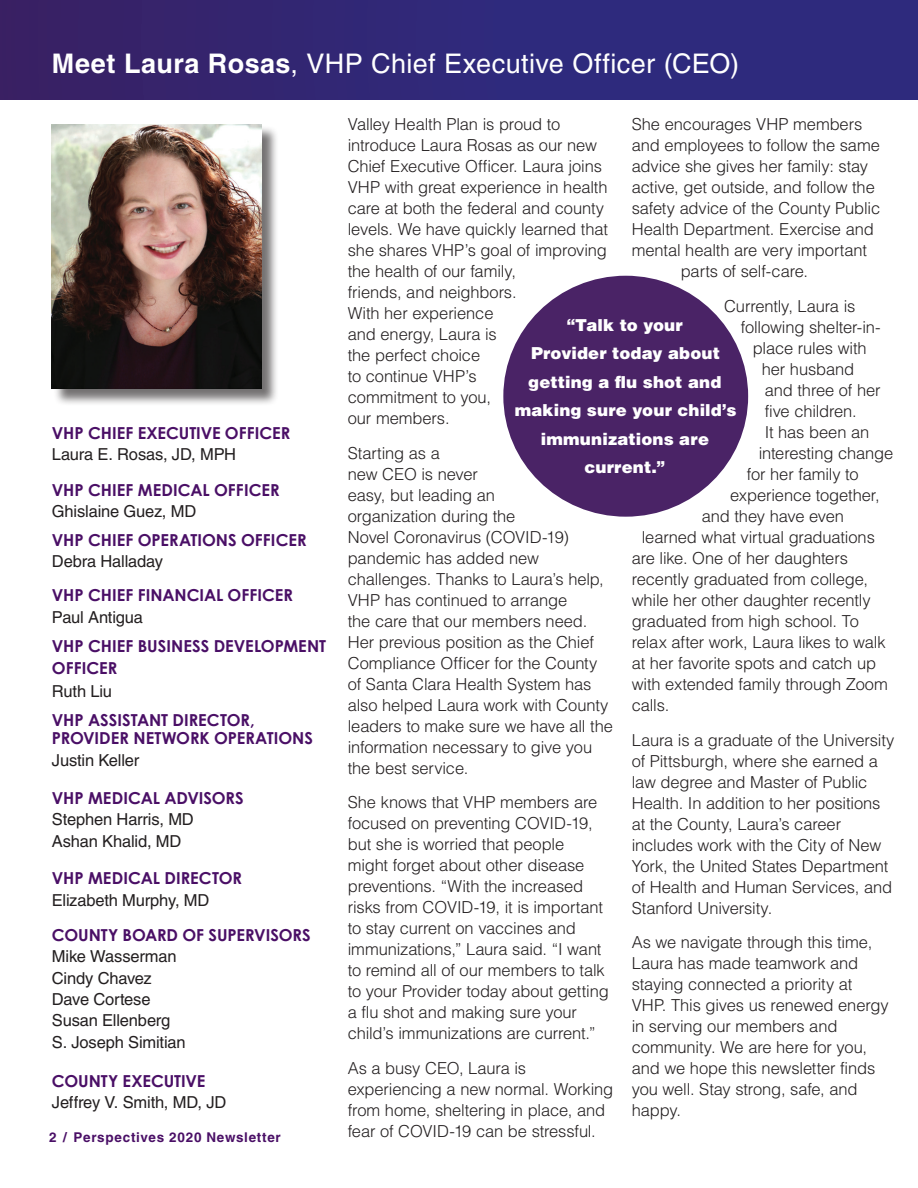
<style>
.page{position:relative;width:918px;height:1188px;background:#fff}
.page>*{position:absolute;margin:0;border:0;box-sizing:border-box;transform-origin:0 0}
.t1{font:27px "Helvetica LT Std";letter-spacing:.015em;color:#fff}
.t2{font:300 16.5px/21px "Helvetica LT Std";letter-spacing:-.01em;color:#231f20}
.t3{font:700 16.5px/22.5px "Century Gothic";color:#4a0f66}
.t4{font:16.5px/21.3px "Helvetica LT Std";letter-spacing:-.01em;color:#231f20}
.t5{font:900 16.5px/28.5px "Helvetica LT Std";letter-spacing:.01em;color:#fff;text-align:center}
.t6{font:700 13.5px "Helvetica LT Std";letter-spacing:.055em;color:#4a0f66}
.s1{font-weight:700}
</style>
<div class="page">
<div style="left:0;top:0;width:918px;height:100px;background:linear-gradient(to right,#372268,#2b2c84)"></div>
<div style="left:53px;top:126px;width:226px;height:280px;background:#231f20;opacity:.63"></div>
<img style="left:52px;top:124px;width:209px;height:264px">
<div style="left:503px;top:276px;width:245px;height:241px;background:#4a2366;border-radius:50%"></div>
<h1 class="t1" style="left:52px;top:48px;width:689px"><span class="s1">Meet Laura Rosas</span>, VHP Chief Executive Officer (CEO)</h1>
<p class="t3" style="left:52px;top:421px;width:240px">VHP CHIEF EXECUTIVE OFFICER</p>
<p class="t4" style="left:52px;top:444px;width:186px">Laura E. Rosas, JD, MPH</p>
<p class="t3" style="left:52px;top:478px;width:229px">VHP CHIEF MEDICAL OFFICER</p>
<p class="t4" style="left:52px;top:501px;width:146px">Ghislaine Guez, MD</p>
<p class="t3" style="left:52px;top:528px;width:256px">VHP CHIEF OPERATIONS OFFICER</p>
<p class="t4" style="left:52px;top:551px;width:113px">Debra Halladay</p>
<p class="t3" style="left:52px;top:583px;width:243px">VHP CHIEF FINANCIAL OFFICER</p>
<p class="t4" style="left:52px;top:607px;width:93px">Paul Antigua</p>
<p class="t3" style="left:52px;top:634px;width:276px">VHP CHIEF BUSINESS DEVELOPMENT<br>OFFICER</p>
<p class="t4" style="left:52px;top:680px;width:62px">Ruth Liu</p>
<p class="t3" style="left:52px;top:710px;width:263px;line-height:18px">VHP ASSISTANT DIRECTOR,<br>PROVIDER NETWORK OPERATIONS</p>
<p class="t4" style="left:52px;top:750px;width:89px">Justin Keller</p>
<p class="t3" style="left:52px;top:786px;width:193px">VHP MEDICAL ADVISORS</p>
<p class="t4" style="left:52px;top:809px;width:143px">Stephen Harris, MD<br>Ashan Khalid, MD</p>
<p class="t3" style="left:52px;top:866px;width:192px">VHP MEDICAL DIRECTOR</p>
<p class="t4" style="left:52px;top:889px;width:159px">Elizabeth Murphy, MD</p>
<p class="t3" style="left:52px;top:923px;width:260px">COUNTY BOARD OF SUPERVISORS</p>
<p class="t4" style="left:52px;top:946px;width:135px">Mike Wasserman<br>Cindy Chavez<br>Dave Cortese<br>Susan Ellenberg<br>S. Joseph Simitian</p>
<p class="t3" style="left:52px;top:1069px;width:155px">COUNTY EXECUTIVE</p>
<p class="t4" style="left:52px;top:1092px;width:176px">Jeffrey V. Smith, MD, JD</p>
<p class="t6" style="left:49px;top:1129px;width:233px">2 / Perspectives 2020 Newsletter</p>
<p class="t2" style="left:632px;top:114px;width:232px">She encourages VHP members</p>
<p class="t2" style="left:632px;top:135px;width:250px">and employees to follow the same</p>
<p class="t2" style="left:632px;top:156px;width:238px">advice she gives her family: stay</p>
<p class="t2" style="left:632px;top:177px;width:245px">active, get outside, and follow the</p>
<p class="t2" style="left:632px;top:198px;width:250px">safety advice of the County Public</p>
<p class="t2" style="left:632px;top:219px;width:244px">Health Department. Exercise and</p>
<p class="t2" style="left:632px;top:240px;width:237px">mental health are very important</p>
<p class="t2" style="left:681px;top:261px;width:129px">parts of self-care.</p>
<p class="t2" style="left:724px;top:295px;width:133px">Currently, Laura is</p>
<p class="t2" style="left:741px;top:316px;width:141px">following shelter-in-</p>
<p class="t2" style="left:753px;top:337px;width:115px">place rules with</p>
<p class="t2" style="left:762px;top:358px;width:94px">her husband</p>
<p class="t2" style="left:765px;top:379px;width:117px">and three of her</p>
<p class="t2" style="left:765px;top:400px;width:93px">five children.</p>
<p class="t2" style="left:765px;top:421px;width:106px">It has been an</p>
<p class="t2" style="left:759px;top:442px;width:136px">interesting change</p>
<p class="t2" style="left:747px;top:463px;width:113px">for her family to</p>
<p class="t2" style="left:730px;top:484px;width:151px">experience together,</p>
<p class="t2" style="left:702px;top:506px;width:144px">and they have even</p>
<p class="t2" style="left:642px;top:527px;width:235px">learned what virtual graduations</p>
<p class="t2" style="left:632px;top:548px;width:218px">are like. One of her daughters</p>
<p class="t2" style="left:632px;top:569px;width:238px">recently graduated from college,</p>
<p class="t2" style="left:632px;top:590px;width:240px">while her other daughter recently</p>
<p class="t2" style="left:632px;top:611px;width:229px">graduated from high school. To</p>
<p class="t2" style="left:632px;top:632px;width:255px">relax after work, Laura likes to walk</p>
<p class="t2" style="left:632px;top:653px;width:246px">at her favorite spots and catch up</p>
<p class="t2" style="left:632px;top:674px;width:258px">with extended family through Zoom</p>
<p class="t2" style="left:632px;top:695px;width:39px">calls.</p>
<p class="t2" style="left:632px;top:729px;width:264px">Laura is a graduate of the University of Pittsburgh, where she earned a law degree and Master of Public<br>Health. In addition to her positions at the County, Laura’s career includes work with the City of New<br>York, the United States Department of Health and Human Services, and<br>Stanford University.</p>
<p class="t2" style="left:632px;top:932px;width:258px">As we navigate through this time,<br>Laura has made teamwork and staying connected a priority at<br>VHP. This gives us renewed energy in serving our members and community. We are here for you, and we hope this newsletter finds you well. Stay strong, safe, and happy.</p>
<p class="t2" style="left:348px;top:114px;width:262px">Valley Health Plan is proud to introduce Laura Rosas as our new<br>Chief Executive Officer. Laura joins<br>VHP with great experience in health care at both the federal and county levels. We have quickly learned that she shares VHP’s goal of improving the health of our family,<br>friends, and neighbors.<br>With her experience<br>and energy, Laura is<br>the perfect choice<br>to continue VHP’s<br>commitment to you,<br>our members.</p>
<p class="t2" style="left:348px;top:442px;width:267px">Starting as a<br>new CEO is never<br>easy, but leading an<br>organization during the<br>Novel Coronavirus (COVID-19) pandemic has added new challenges. Thanks to Laura’s help,<br>VHP has continued to arrange<br>the care that our members need.<br>Her previous position as the Chief<br>Compliance Officer for the County of Santa Clara Health System has also helped Laura work with County leaders to make sure we have all the information necessary to give you the best service.</p>
<p class="t2" style="left:348px;top:792px;width:262px">She knows that VHP members are focused on preventing COVID-19, but she is worried that people might forget about other disease preventions. “With the increased risks from COVID-19, it is important to stay current on vaccines and immunizations,” Laura said. “I want to remind all of our members to talk to your Provider today about getting a flu shot and making sure your child’s immunizations are current.”</p>
<p class="t2" style="left:348px;top:1057px;width:267px">As a busy CEO, Laura is experiencing a new normal. Working from home, sheltering in place, and fear of COVID-19 can be stressful.</p>
<p class="t5" style="left:515px;top:310px;width:223px">“Talk to your<br>Provider today about getting a flu shot and making sure your child’s immunizations are current.”</p>
</div>
